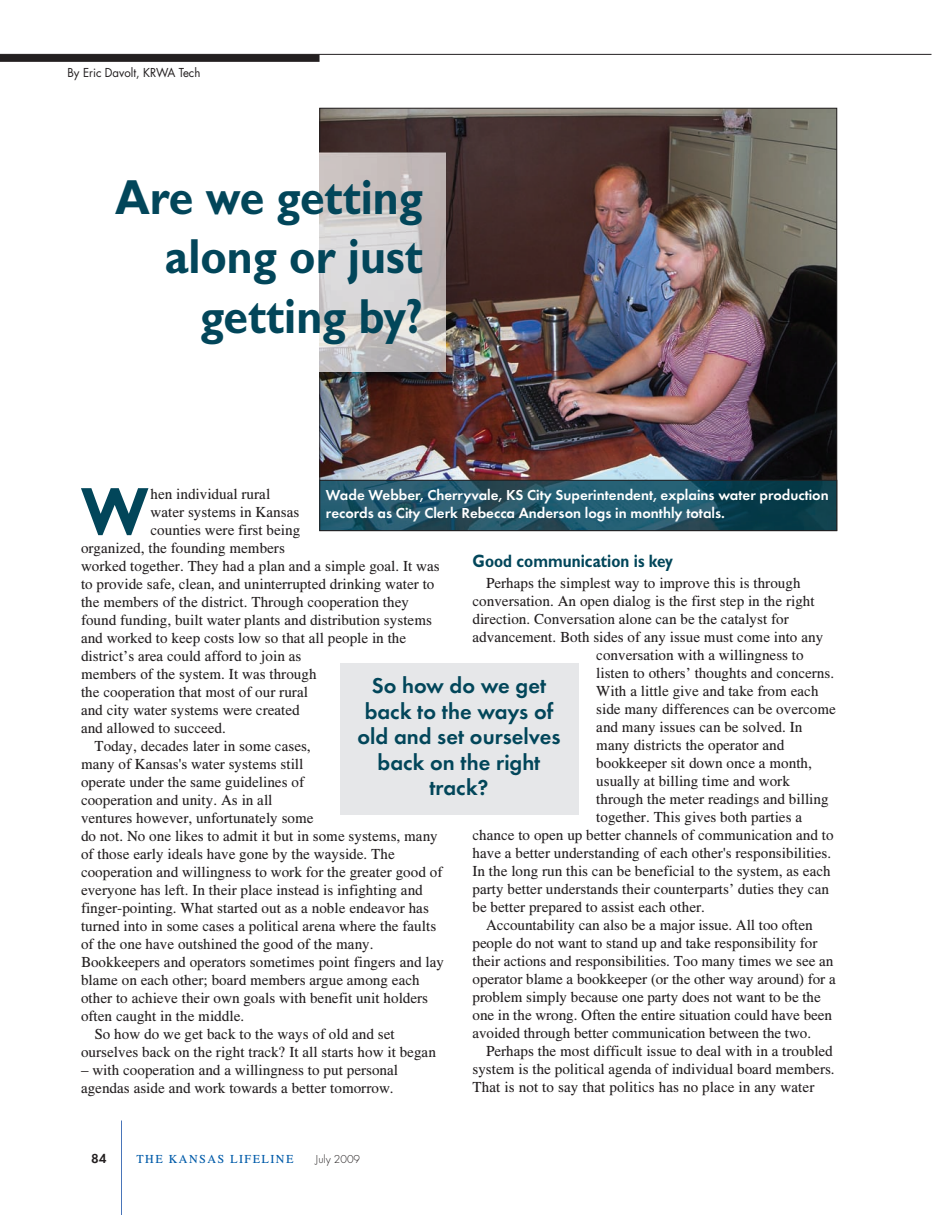
<style>
.page{position:relative;width:945px;height:1215px;background:#fff}
.page>*{position:absolute;margin:0;border:0;box-sizing:border-box;transform-origin:0 0}
.t1{font:700 68.1px "Gill Sans";color:#02465a;scale:.85 1}
.t2{font:700 49.5px/59.4px "Gill Sans";color:#02465a;text-align:right;scale:.9 1}
.t3{font:600 22.5px/25.5px "Futura T";color:#02465a;text-align:center}
.t4{font:700 18px "Gill Sans";letter-spacing:.005em;color:#02465a;scale:.85 1}
.t5{font:15px/18px "Times CSATT";letter-spacing:.005em;color:#231f20}
.t6{font:600 15px/18px "Futura T";color:#fff}
.t7{font:600 13.5px "Futura T";color:#231f20}
.t8{font:12px "Futura";color:#231f20;scale:.95 1}
.t9{font:12px "Times CSATT";letter-spacing:.125em;color:#015ba9}
.t10{font:300 12px "Futura T";color:#231f20}
</style>
<div class="page">
<hr style="left:121px;top:1120px;width:1px;height:95px;background:#4975b9">
<hr style="left:0;top:54px;width:932px;height:1px;background:#231f20">
<div style="left:0;top:54px;width:320px;height:8px;background:#231f20"></div>
<div style="left:340px;top:663px;width:238px;height:152px;background:#e6e7e9"></div>
<img style="left:322px;top:110px;width:513px;height:370px">
<img style="left:319px;top:152px;width:127px;height:220px">
<img style="left:322px;top:482px;width:513px;height:47px">
<div style="left:320px;top:480px;width:517px;height:51px;border:1px solid #231f20"></div>
<p class="t8" style="left:68px;top:67px;width:141px">By Eric Davolt, KRWA Tech</p>
<h2 class="t2" style="left:115px;top:173px;width:344px">Are we getting along or just getting by?</h2>
<h1 class="t1" style="left:81px;top:488px;width:81px">W</h1>
<p class="t5" style="left:151px;top:486px;width:121px">hen individual rural</p>
<p class="t6" style="left:326px;top:487px;width:504px">Wade Webber, Cherryvale, KS City Superintendent, explains water production records as City Clerk Rebecca Anderson logs in monthly totals.</p>
<p class="t5" style="left:151px;top:504px;width:150px">water systems in Kansas</p>
<p class="t5" style="left:151px;top:522px;width:151px">counties were first being</p>
<p class="t5" style="left:81px;top:540px;width:205px">organized, the founding members</p>
<p class="t5" style="left:81px;top:558px;width:360px">worked together. They had a plan and a simple goal. It was</p>
<p class="t5" style="left:81px;top:576px;width:355px">to provide safe, clean, and uninterrupted drinking water to</p>
<p class="t5" style="left:81px;top:594px;width:330px">the members of the district. Through cooperation they</p>
<p class="t5" style="left:81px;top:612px;width:352px">found funding, built water plants and distribution systems</p>
<p class="t5" style="left:81px;top:630px;width:327px">and worked to keep costs low so that all people in the</p>
<p class="t5" style="left:81px;top:648px;width:222px">district’s area could afford to join as</p>
<p class="t5" style="left:81px;top:666px;width:237px">members of the system. It was through</p>
<p class="t5" style="left:81px;top:684px;width:228px">the cooperation that most of our rural</p>
<p class="t5" style="left:81px;top:702px;width:220px">and city water systems were created</p>
<p class="t5" style="left:81px;top:720px;width:146px">and allowed to succeed.</p>
<p class="t5" style="left:95px;top:738px;width:218px">Today, decades later in some cases,</p>
<p class="t5" style="left:81px;top:756px;width:224px">many of Kansas's water systems still</p>
<p class="t5" style="left:81px;top:774px;width:224px">operate under the same guidelines of</p>
<p class="t5" style="left:81px;top:792px;width:193px">cooperation and unity. As in all</p>
<p class="t5" style="left:81px;top:810px;width:234px">ventures however, unfortunately some</p>
<p class="t5" style="left:81px;top:828px;width:358px">do not. No one likes to admit it but in some systems, many</p>
<p class="t5" style="left:81px;top:846px;width:315px">of those early ideals have gone by the wayside. The</p>
<p class="t5" style="left:81px;top:864px;width:363px">cooperation and willingness to work for the greater good of</p>
<p class="t5" style="left:81px;top:882px;width:343px">everyone has left. In their place instead is infighting and</p>
<p class="t5" style="left:81px;top:900px;width:349px">finger-pointing. What started out as a noble endeavor has</p>
<p class="t5" style="left:81px;top:918px;width:357px">turned into in some cases a political arena where the faults</p>
<p class="t5" style="left:81px;top:936px;width:294px">of the one have outshined the good of the many.</p>
<p class="t5" style="left:81px;top:954px;width:364px">Bookkeepers and operators sometimes point fingers and lay</p>
<p class="t5" style="left:81px;top:972px;width:340px">blame on each other; board members argue among each</p>
<p class="t5" style="left:81px;top:990px;width:349px">other to achieve their own goals with benefit unit holders</p>
<p class="t5" style="left:81px;top:1008px;width:165px">often caught in the middle.</p>
<p class="t5" style="left:95px;top:1026px;width:302px">So how do we get back to the ways of old and set</p>
<p class="t5" style="left:81px;top:1044px;width:356px">ourselves back on the right track? It all starts how it began</p>
<p class="t5" style="left:81px;top:1062px;width:319px">– with cooperation and a willingness to put personal agendas aside and work towards a better tomorrow.</p>
<p class="t4" style="left:472px;top:555px;width:238px">Good communication is key</p>
<p class="t5" style="left:486px;top:575px;width:316px">Perhaps the simplest way to improve this is through</p>
<p class="t5" style="left:472px;top:593px;width:344px">conversation. An open dialog is the first step in the right</p>
<p class="t5" style="left:472px;top:611px;width:318px">direction. Conversation alone can be the catalyst for</p>
<p class="t5" style="left:472px;top:629px;width:352px">advancement. Both sides of any issue must come into any</p>
<p class="t5" style="left:596px;top:647px;width:209px">conversation with a willingness to</p>
<p class="t5" style="left:596px;top:665px;width:239px">listen to others’ thoughts and concerns.</p>
<p class="t5" style="left:596px;top:683px;width:224px">With a little give and take from each</p>
<p class="t5" style="left:596px;top:701px;width:241px">side many differences can be overcome</p>
<p class="t5" style="left:596px;top:719px;width:208px">and many issues can be solved. In</p>
<p class="t5" style="left:596px;top:737px;width:190px">many districts the operator and</p>
<p class="t5" style="left:596px;top:755px;width:217px">bookkeeper sit down once a month,</p>
<p class="t5" style="left:596px;top:773px;width:195px">usually at billing time and work</p>
<p class="t5" style="left:596px;top:791px;width:234px">through the meter readings and billing</p>
<p class="t5" style="left:596px;top:809px;width:207px">together. This gives both parties a</p>
<p class="t5" style="left:472px;top:827px;width:363px">chance to open up better channels of communication and to</p>
<p class="t5" style="left:472px;top:845px;width:360px">have a better understanding of each other's responsibilities.</p>
<p class="t5" style="left:472px;top:863px;width:360px">In the long run this can be beneficial to the system, as each</p>
<p class="t5" style="left:472px;top:881px;width:358px">party better understands their counterparts’ duties they can</p>
<p class="t5" style="left:472px;top:899px;width:234px">be better prepared to assist each other.</p>
<p class="t5" style="left:486px;top:917px;width:328px">Accountability can also be a major issue. All too often</p>
<p class="t5" style="left:472px;top:935px;width:346px">people do not want to stand up and take responsibility for</p>
<p class="t5" style="left:472px;top:953px;width:362px">their actions and responsibilities. Too many times we see an</p>
<p class="t5" style="left:472px;top:971px;width:365px">operator blame a bookkeeper (or the other way around) for a</p>
<p class="t5" style="left:472px;top:989px;width:350px">problem simply because one party does not want to be the</p>
<p class="t5" style="left:472px;top:1007px;width:361px">one in the wrong. Often the entire situation could have been</p>
<p class="t5" style="left:472px;top:1025px;width:340px">avoided through better communication between the two.</p>
<p class="t5" style="left:486px;top:1043px;width:348px">Perhaps the most difficult issue to deal with in a troubled</p>
<p class="t5" style="left:472px;top:1061px;width:364px">system is the political agenda of individual board members.</p>
<p class="t5" style="left:472px;top:1079px;width:343px">That is not to say that politics has no place in any water</p>
<h3 class="t3" style="left:358px;top:675px;width:204px">So how do we get back to the ways of old and set ourselves back on the right track?</h3>
<p class="t7" style="left:91px;top:1153px;width:17px">84</p>
<p class="t9" style="left:136px;top:1155px;width:158px">THE KANSAS LIFELINE</p>
<p class="t10" style="left:315px;top:1155px;width:46px">July 2009</p>
</div>
